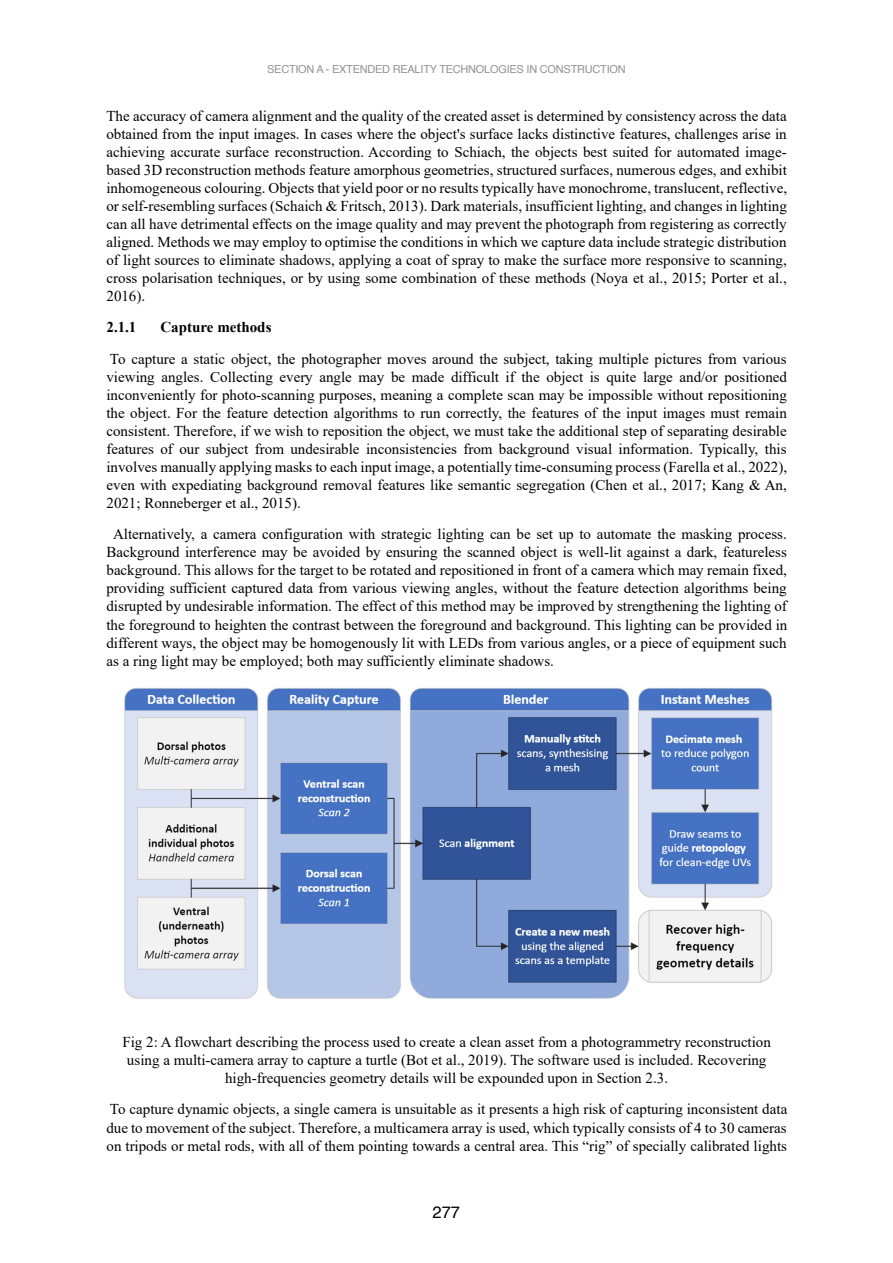
<style>
.page{position:relative;width:893px;height:1263px;background:#fff}
.page>*{position:absolute;margin:0;border:0;box-sizing:border-box;transform-origin:0 0}
.t1{font:16.5px "Helvetica";color:#000}
.t2{font:15px/18px "Times New Roman";color:#000;text-align:justify}
.t3{font:700 15px "Times New Roman";color:#000}
.t4{font:12px "Times New Roman";color:#808080}
.t5{font:10.95px "Helvetica";letter-spacing:-.02em;color:#929292}
</style>
<div class="page">
<img style="left:124px;top:688px;width:649px;height:311px">
<p class="t4" style="left:224px;top:55px;width:447px">"MANAGING THE DIGITAL TRANSFORMATION OF CONSTRUCTION INDUSTRY"</p>
<p class="t5" style="left:267px;top:60px;width:360px">SECTION A - EXTENDED REALITY TECHNOLOGIES IN CONSTRUCTION</p>
<p class="t2" style="left:106px;top:106px;width:682px">The accuracy of camera alignment and the quality of the created asset is determined by consistency across the data obtained from the input images. In cases where the object's surface lacks distinctive features, challenges arise in achieving accurate surface reconstruction. According to Schiach, the objects best suited for automated image&shy;based 3D reconstruction methods feature amorphous geometries, structured surfaces, numerous edges, and exhibit inhomogeneous colouring. Objects that yield poor or no results typically have monochrome, translucent, reflective, or self-resembling surfaces (Schaich &amp; Fritsch, 2013). Dark materials, insufficient lighting, and changes in lighting can all have detrimental effects on the image quality and may prevent the photograph from registering as correctly aligned. Methods we may employ to optimise the conditions in which we capture data include strategic distribution of light sources to eliminate shadows, applying a coat of spray to make the surface more responsive to scanning, cross polarisation techniques, or by using some combination of these methods (Noya et al., 2015; Porter et al., 2016).</p>
<p class="t3" style="left:106px;top:317px;width:32px">2.1.1</p>
<p class="t3" style="left:160px;top:317px;width:113px">Capture methods</p>
<p class="t2" style="left:106px;top:349px;width:682px">To capture a static object, the photographer moves around the subject, taking multiple pictures from various viewing angles. Collecting every angle may be made difficult if the object is quite large and/or positioned inconveniently for photo-scanning purposes, meaning a complete scan may be impossible without repositioning the object. For the feature detection algorithms to run correctly, the features of the input images must remain consistent. Therefore, if we wish to reposition the object, we must take the additional step of separating desirable features of our subject from undesirable inconsistencies from background visual information. Typically, this involves manually applying masks to each input image, a potentially time-consuming process (Farella et al., 2022), even with expediating background removal features like semantic segregation (Chen et al., 2017; Kang &amp; An, 2021; Ronneberger et al., 2015).</p>
<p class="t2" style="left:106px;top:525px;width:682px;text-indent:7px">Alternatively, a camera configuration with strategic lighting can be set up to automate the masking process.<br>Background interference may be avoided by ensuring the scanned object is well-lit against a dark, featureless background. This allows for the target to be rotated and repositioned in front of a camera which may remain fixed, providing sufficient captured data from various viewing angles, without the feature detection algorithms being disrupted by undesirable information. The effect of this method may be improved by strengthening the lighting of the foreground to heighten the contrast between the foreground and background. This lighting can be provided in different ways, the object may be homogenously lit with LEDs from various angles, or a piece of equipment such as a ring light may be employed; both may sufficiently eliminate shadows.</p>
<p class="t2" style="left:122px;top:1032px;width:650px;text-align:center">Fig 2: A flowchart describing the process used to create a clean asset from a photogrammetry reconstruction using a multi-camera array to capture a turtle (Bot et al., 2019). The software used is included. Recovering high-frequencies geometry details will be expounded upon in Section 2.3.</p>
<p class="t2" style="left:106px;top:1100px;width:682px">To capture dynamic objects, a single camera is unsuitable as it presents a high risk of capturing inconsistent data due to movement of the subject. Therefore, a multicamera array is used, which typically consists of 4 to 30 cameras on tripods or metal rods, with all of them pointing towards a central area. This “rig” of specially calibrated lights</p>
<p class="t1" style="left:433px;top:1199px;width:29px">277</p>
</div>
